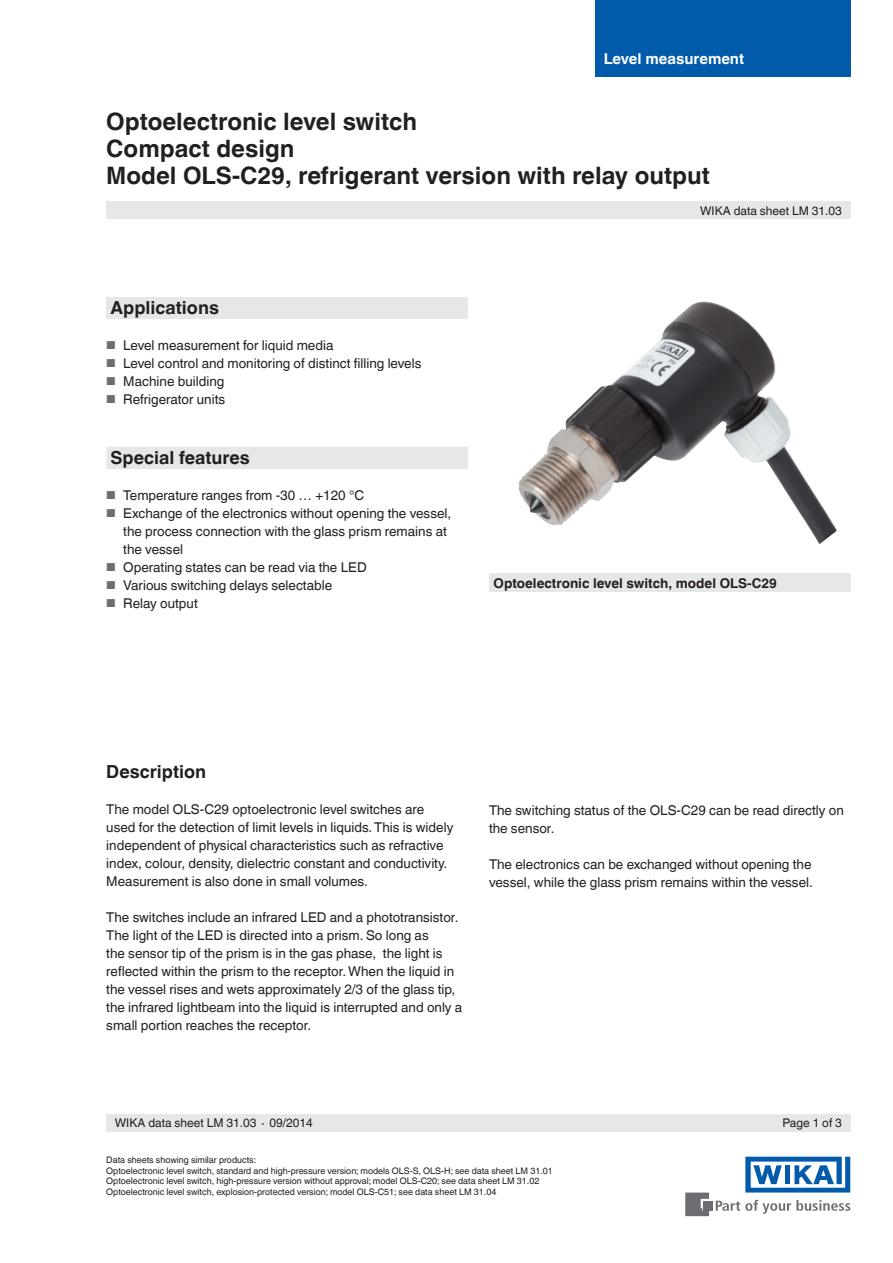
<style>
.page{position:relative;width:893px;height:1263px;background:#fff}
.page>*{position:absolute;margin:0;border:0;box-sizing:border-box;transform-origin:0 0}
.t1{font:700 24px/27px "Helvetica World";color:#231f20}
.t2{font:700 18px "Helvetica World";color:#231f20}
.t3{font:700 15px "Helvetica World";color:#fff}
.t4{font:13.5px/18px "Helvetica World";color:#231f20}
.t5{font:700 13.5px "Helvetica World";color:#231f20}
.t6{font:12px "Helvetica World";color:#231f20}
.t7{font:9px/10.5px "Helvetica World";color:#231f20}
.s1{font-size:11.55px;color:#6c6d70}
</style>
<div class="page">
<div style="left:106px;top:298px;width:362px;height:21px;background:#e6e7e9"></div>
<svg style="left:716px;top:1200px;width:134px;height:14px"></svg>
<div style="left:703px;top:1201px;width:9px;height:9px;background:#6c6d70"></div>
<svg style="left:685px;top:1192px;width:24px;height:24px"></svg>
<svg style="left:745px;top:1157px;width:105px;height:35px"></svg>
<div style="left:106px;top:202px;width:744px;height:17px;background:#e6e7e9"></div>
<div style="left:106px;top:1114px;width:744px;height:17px;background:#e6e7e9"></div>
<div style="left:595px;top:0;width:255px;height:77px;background:#015aaa"></div>
<img style="left:518px;top:301px;width:319px;height:243px">
<div style="left:489px;top:574px;width:361px;height:18px;background:#e6e7e9"></div>
<div style="left:106px;top:447px;width:362px;height:22px;background:#e6e7e9"></div>
<p class="t3" style="left:604px;top:50px;width:142px">Level measurement</p>
<h1 class="t1" style="left:106px;top:108px;width:605px">Optoelectronic level switch<br>Compact design<br>Model OLS-C29, refrigerant version with relay output</h1>
<h2 class="t2" style="left:111px;top:297px;width:110px">Applications</h2>
<p class="t4" style="left:106px;top:336px;width:229px"><span class="s1">■</span> Level measurement for liquid media</p>
<p class="t4" style="left:106px;top:354px;width:317px"><span class="s1">■</span> Level control and monitoring of distinct filling levels</p>
<p class="t4" style="left:106px;top:372px;width:120px"><span class="s1">■</span> Machine building</p>
<p class="t4" style="left:106px;top:390px;width:120px"><span class="s1">■</span> Refrigerator units</p>
<h2 class="t2" style="left:111px;top:447px;width:141px">Special features</h2>
<p class="t4" style="left:106px;top:486px;width:259px"><span class="s1">■</span> Temperature ranges from -30 … +120 °C</p>
<p class="t4" style="left:123px;top:504px;width:329px;text-indent:-17px"><span class="s1">■</span> Exchange of the electronics without opening the vessel, the process connection with the glass prism remains at the vessel</p>
<p class="t4" style="left:106px;top:558px;width:262px"><span class="s1">■</span> Operating states can be read via the LED</p>
<p class="t4" style="left:106px;top:576px;width:227px"><span class="s1">■</span> Various switching delays selectable</p>
<p class="t4" style="left:106px;top:594px;width:93px"><span class="s1">■</span> Relay output</p>
<p class="t6" style="left:700px;top:204px;width:143px">WIKA data sheet LM 31.03</p>
<p class="t5" style="left:494px;top:575px;width:285px">Optoelectronic level switch, model OLS-C29</p>
<h2 class="t2" style="left:106px;top:762px;width:101px">Description</h2>
<p class="t4" style="left:106px;top:801px;width:349px">The model OLS-C29 optoelectronic level switches are used for the detection of limit levels in liquids. This is widely independent of physical characteristics such as refractive index, colour, density, dielectric constant and conductivity.<br>Measurement is also done in small volumes.</p>
<p class="t4" style="left:106px;top:909px;width:358px">The switches include an infrared LED and a phototransistor.<br>The light of the LED is directed into a prism. So long as<br>the sensor tip of the prism is in the gas phase, the light is reflected within the prism to the receptor. When the liquid in the vessel rises and wets approximately 2/3 of the glass tip, the infrared lightbeam into the liquid is interrupted and only a small portion reaches the receptor.</p>
<p class="t4" style="left:489px;top:801px;width:356px">The switching status of the OLS-C29 can be read directly on the sensor.</p>
<p class="t4" style="left:489px;top:855px;width:325px">The electronics can be exchanged without opening the vessel, while the glass prism remains within the vessel.</p>
<p class="t6" style="left:115px;top:1116px;width:200px">WIKA data sheet LM 31.03 ∙ 09/2014</p>
<p class="t6" style="left:782px;top:1116px;width:61px">Page 1 of 3</p>
<p class="t7" style="left:106px;top:1155px;width:448px">Data sheets showing similar products:<br>Optoelectronic level switch, standard and high-pressure version; models OLS-S, OLS-H; see data sheet LM 31.01<br>Optoelectronic level switch, high-pressure version without approval; model OLS-C20; see data sheet LM 31.02<br>Optoelectronic level switch, explosion-protected version; model OLS-C51; see data sheet LM 31.04</p>
</div>
